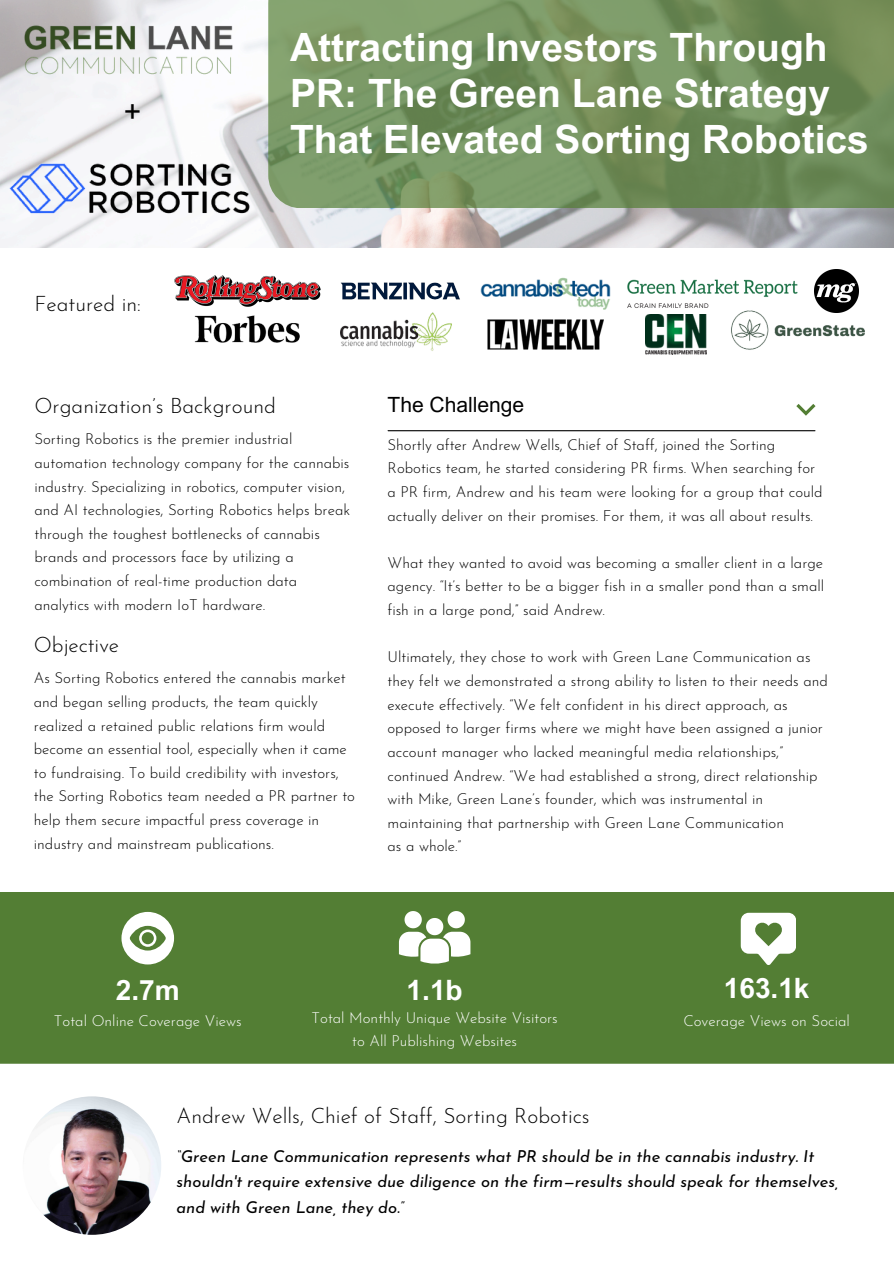
<style>
.page{position:relative;width:894px;height:1264px;background:#fff}
.page>*{position:absolute;margin:0;border:0;box-sizing:border-box;transform-origin:0 0}
.t1{font:700 39px/46.2px "Arial MT Pro";color:#fff}
.t2{font:30px "Arial MT Pro";color:#000}
.t3{font:700 28.05px "Arial MT Pro";color:#fff}
.t4{font:300 21px "Josefin Sans";color:#000}
.t5{font:21px "Arial MT Pro";color:#000}
.t6{font:italic 16.5px/25.8px "Josefin Sans";color:#000}
.t7{font:300 15px/23.7px "Josefin Sans";color:#000}
.t8{font:300 15px/23.7px "Josefin Sans";color:#fff;text-align:center}
</style>
<div class="page">
<img style="left:0;top:0;width:893px;height:247px">
<svg style="left:268px;top:0;width:625px;height:208px;background:#74915e"></svg>
<img style="left:23px;top:0;width:211px;height:106px">
<hr style="left:388px;top:430px;width:426px;height:1px;background:#000">
<svg style="left:796px;top:404px;width:19px;height:12px"></svg>
<img style="left:2px;top:154px;width:260px;height:80px">
<img style="left:174px;top:275px;width:147px;height:31px">
<img style="left:814px;top:269px;width:44px;height:16px">
<img style="left:340px;top:282px;width:120px;height:18px">
<img style="left:731px;top:285px;width:134px;height:65px">
<img style="left:340px;top:312px;width:112px;height:39px">
<img style="left:194px;top:306px;width:106px;height:37px">
<img style="left:481px;top:277px;width:129px;height:32px">
<img style="left:645px;top:315px;width:61px;height:39px">
<img style="left:487px;top:319px;width:116px;height:31px">
<img style="left:627px;top:279px;width:170px;height:30px">
<img style="left:23px;top:1096px;width:138px;height:138px;border-radius:50%">
<div style="left:0;top:892px;width:893px;height:171px;background:#537e34"></div>
<svg style="left:121px;top:911px;width:53px;height:53px"></svg>
<svg style="left:399px;top:911px;width:71px;height:52px"></svg>
<svg style="left:740px;top:912px;width:55px;height:53px"></svg>
<h2 class="t2" style="left:124px;top:100px;width:19px">+</h2>
<p class="t4" style="left:34px;top:295px;width:108px">Featured in:</p>
<p class="t1" style="left:290px;top:29px;width:580px">Attracting Investors Through<br>PR: The Green Lane Strategy<br>That Elevated Sorting Robotics</p>
<p class="t4" style="left:34px;top:397px;width:243px">Organization’s Background</p>
<h2 class="t7" style="left:34px;top:428px;width:317px">Sorting Robotics is the premier industrial automation technology company for the cannabis industry. Specializing in robotics, computer vision, and AI technologies, Sorting Robotics helps break through the toughest bottlenecks of cannabis brands and processors face by utilizing a combination of real-time production data analytics with modern IoT hardware.</h2>
<p class="t4" style="left:34px;top:636px;width:87px">Objective</p>
<p class="t7" style="left:34px;top:667px;width:322px">As Sorting Robotics entered the cannabis market and began selling products, the team quickly realized a retained public relations firm would become an essential tool, especially when it came to fundraising. To build credibility with investors, the Sorting Robotics team needed a PR partner to help them secure impactful press coverage in industry and mainstream publications.</p>
<h3 class="t5" style="left:387px;top:396px;width:138px">The Challenge</h3>
<h3 class="t7" style="left:387px;top:434px;width:436px">Shortly after Andrew Wells, Chief of Staff, joined the Sorting Robotics team, he started considering PR firms. When searching for a PR firm, Andrew and his team were looking for a group that could actually deliver on their promises. For them, it was all about results.</h3>
<p class="t7" style="left:387px;top:552px;width:438px;text-align:justify">What they wanted to avoid was becoming a smaller client in a large agency. “It’s better to be a bigger fish in a smaller pond than a small fish in a large pond,” said Andrew.</p>
<h3 class="t7" style="left:387px;top:646px;width:441px">Ultimately, they chose to work with Green Lane Communication as they felt we demonstrated a strong ability to listen to their needs and execute effectively. “We felt confident in his direct approach, as opposed to larger firms where we might have been assigned a junior account manager who lacked meaningful media relationships,” continued Andrew. “We had established a strong, direct relationship with Mike, Green Lane’s founder, which was instrumental in maintaining that partnership with Green Lane Communication</h3>
<p class="t7" style="left:387px;top:835px;width:75px">as a whole.”</p>
<p class="t3" style="left:116px;top:979px;width:65px">2.7m</p>
<p class="t8" style="left:54px;top:1010px;width:189px">Total Online Coverage Views</p>
<p class="t3" style="left:406px;top:979px;width:58px">1.1b</p>
<p class="t8" style="left:311px;top:1007px;width:248px">Total Monthly Unique Website Visitors to All Publishing Websites</p>
<p class="t3" style="left:723px;top:977px;width:87px">163.1k</p>
<p class="t8" style="left:683px;top:1010px;width:168px">Coverage Views on Social</p>
<p class="t4" style="left:176px;top:1107px;width:414px">Andrew Wells, Chief of Staff, Sorting Robotics</p>
<p class="t6" style="left:176px;top:1144px;width:663px">“Green Lane Communication represents what PR should be in the cannabis industry. It shouldn't require extensive due diligence on the firm—results should speak for themselves, and with Green Lane, they do.”</p>
</div>
